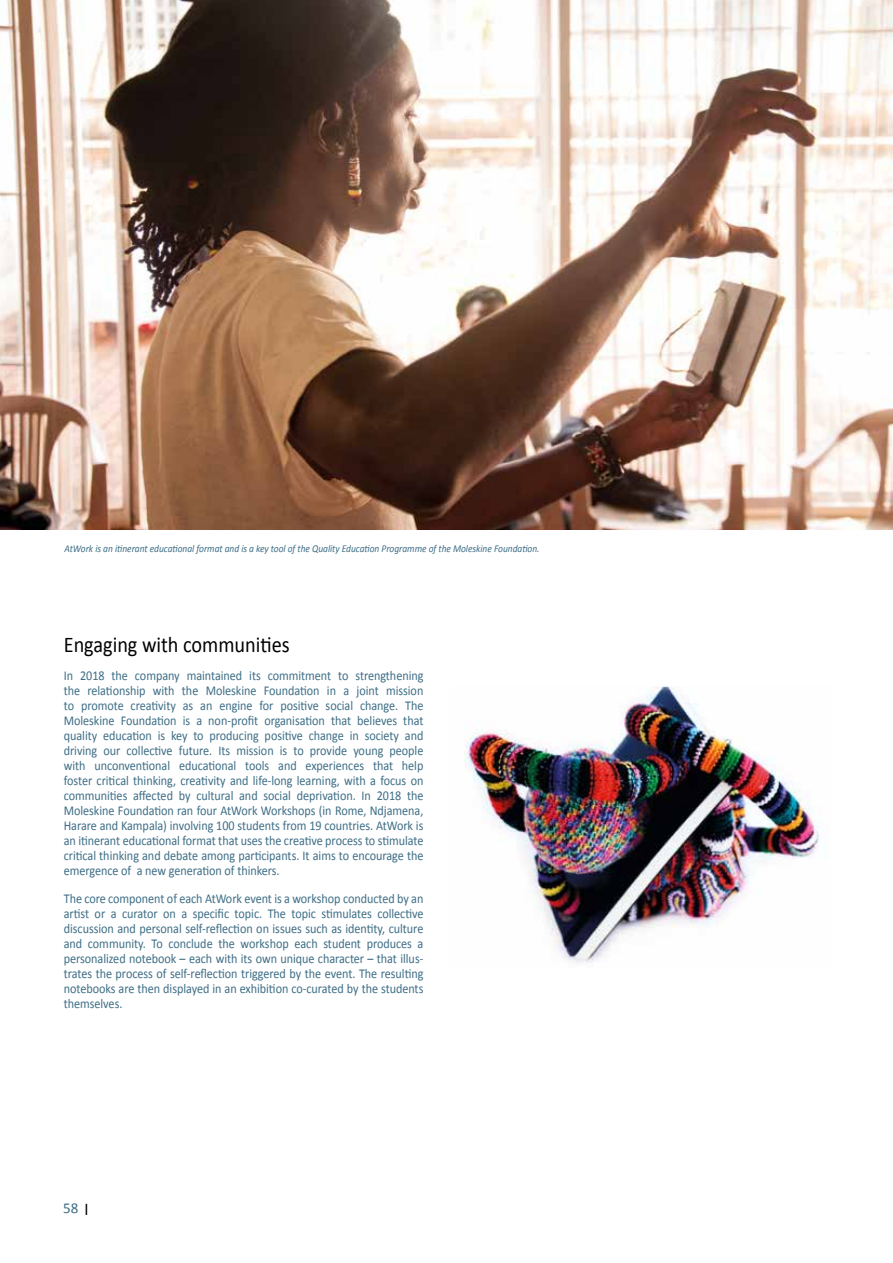
<style>
.page{position:relative;width:893px;height:1263px;background:#fff}
.page>*{position:absolute;margin:0;border:0;box-sizing:border-box;transform-origin:0 0}
.t1{font:22.5px "Calibri";color:#000;scale:.9 1}
.t2{font:15px "Calibri";color:#3d6d85}
.t3{font:13.5px/15px "Calibri";letter-spacing:-.005em;color:#3d6d85;text-align:justify;scale:.9 1}
.t4{font:italic 10.5px "Calibri";letter-spacing:-.005em;color:#3d6d85;scale:.9 1}
.s1{font-size:18px;color:#000}
</style>
<div class="page">
<img style="left:0;top:0;width:893px;height:529px">
<img style="left:464px;top:686px;width:356px;height:277px">
<p class="t4" style="left:65px;top:541px;width:529px">AtWork is an itinerant educational format and is a key tool of the Quality Education Programme of the Moleskine Foundation.</p>
<h1 class="t1" style="left:64px;top:630px;width:253px">Engaging with communities</h1>
<p class="t3" style="left:64px;top:668px;width:401px">In 2018 the company maintained its commitment to strengthening the relationship with the Moleskine Foundation in a joint mission to promote creativity as an engine for positive social change. The Moleskine Foundation is a non-profit organisation that believes that quality education is key to producing positive change in society and driving our collective future. Its mission is to provide young people with unconventional educational tools and experiences that help foster critical thinking, creativity and life-long learning, with a focus on communities affected by cultural and social deprivation. In 2018 the Moleskine Foundation ran four AtWork Workshops (in Rome, Ndjamena, Harare and Kampala) involving 100 students from 19 countries. AtWork is an itinerant educational format that uses the creative process to stimulate critical thinking and debate among participants. It aims to encourage the emergence of a new generation of thinkers.</p>
<p class="t3" style="left:64px;top:891px;width:401px">The core component of each AtWork event is a workshop conducted by an artist or a curator on a specific topic. The topic stimulates collective discussion and personal self-reflection on issues such as identity, culture and community. To conclude the workshop each student produces a personalized notebook – each with its own unique character – that illus&shy;trates the process of self-reflection triggered by the event. The resulting notebooks are then displayed in an exhibition co-curated by the students themselves.</p>
<p class="t2" style="left:63px;top:1199px;width:27px">58 <span class="s1">I</span></p>
</div>
